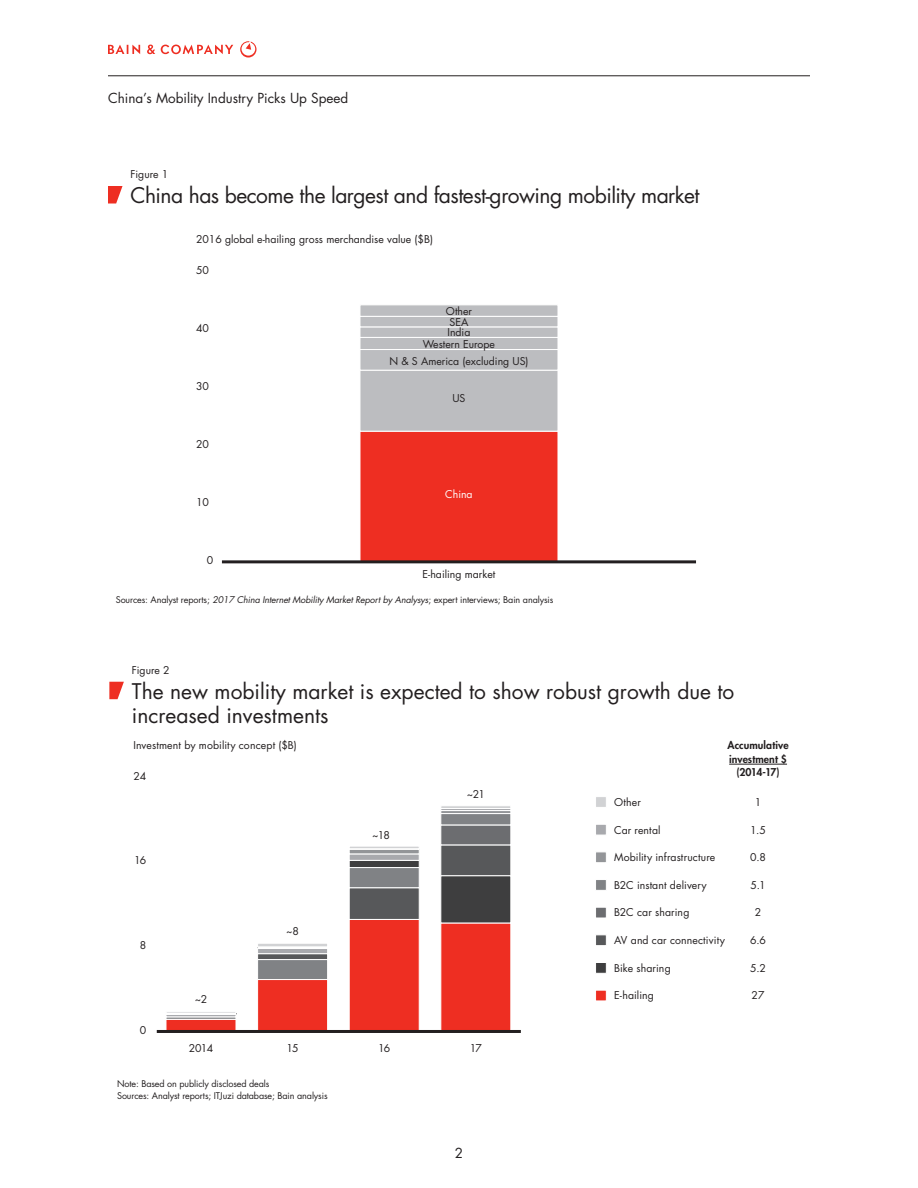
<style>
.page{position:relative;width:918px;height:1188px;background:#fff}
.page>*{position:absolute;margin:0;border:0;box-sizing:border-box;transform-origin:0 0}
.t1{font:21px/24px "Futura";color:#231f20}
.t2{font:21px "Futura";letter-spacing:-.025em;color:#231f20}
.t3{font:13.5px "Futura";color:#231f20}
.t4{font:10.5px/21.9px "Futura";color:#231f20}
.t5{font:800 10.5px/13.5px "Futura";letter-spacing:.01em;color:#231f20;text-align:center}
.t6{font:10.5px "Futura";color:#fff}
.t7{font:9px/12px "Futura";letter-spacing:-.01em;color:#231f20}
.s1{font-style:italic}
</style>
<div class="page">
<svg style="left:108px;top:45px;width:32px;height:9px"></svg>
<svg style="left:147px;top:45px;width:8px;height:9px"></svg>
<svg style="left:161px;top:45px;width:72px;height:9px"></svg>
<svg style="left:240px;top:41px;width:16px;height:17px"></svg>
<hr style="left:108px;top:76px;width:702px;height:1px;background:#231f20">
<div style="left:360px;top:431px;width:198px;height:131px;background:#ee2e22;border:1px solid #fff"></div>
<div style="left:360px;top:370px;width:198px;height:61px;background:#bcbdc0;border:1px solid #fff"></div>
<div style="left:360px;top:305px;width:198px;height:12px;background:#bcbdc0;border:1px solid #fff"></div>
<div style="left:360px;top:327px;width:198px;height:11px;background:#bcbdc0;border:1px solid #fff"></div>
<div style="left:360px;top:316px;width:198px;height:11px;background:#bcbdc0;border:1px solid #fff"></div>
<div style="left:360px;top:349px;width:198px;height:21px;background:#bcbdc0;border:1px solid #fff"></div>
<div style="left:360px;top:337px;width:198px;height:13px;background:#bcbdc0;border:1px solid #fff"></div>
<hr style="left:222px;top:560px;width:474px;height:3px;background:#231f20">
<svg style="left:108px;top:186px;width:15px;height:18px"></svg>
<hr style="left:729px;top:764px;width:58px;height:1px;background:#231f20">
<div style="left:595px;top:935px;width:12px;height:11px;background:#57585a;border:1px solid #fff"></div>
<div style="left:595px;top:852px;width:12px;height:11px;background:#939598;border:1px solid #fff"></div>
<div style="left:595px;top:796px;width:12px;height:12px;background:#d1d2d4;border:1px solid #fff"></div>
<div style="left:595px;top:907px;width:12px;height:11px;background:#6c6d70;border:1px solid #fff"></div>
<div style="left:595px;top:879px;width:12px;height:12px;background:#808285;border:1px solid #fff"></div>
<div style="left:595px;top:824px;width:12px;height:11px;background:#a8a9ad;border:1px solid #fff"></div>
<div style="left:595px;top:990px;width:12px;height:11px;background:#ee2e22;border:1px solid #fff"></div>
<div style="left:166px;top:1017px;width:70px;height:3px;background:#808285;border:1px solid #fff"></div>
<div style="left:166px;top:1014px;width:70px;height:3px;background:#a8a9ad;border:1px solid #fff"></div>
<div style="left:166px;top:1019px;width:70px;height:13px;background:#ee2e22;border:1px solid #fff"></div>
<div style="left:166px;top:1012px;width:70px;height:2px;background:#d1d2d4;border:1px solid #fff"></div>
<hr style="left:166px;top:1013px;width:70px;height:1px;background:#fff">
<svg style="left:257px;top:953px;width:71px;height:7px"></svg>
<div style="left:257px;top:959px;width:71px;height:21px;background:#808285;border:1px solid #fff"></div>
<svg style="left:257px;top:949px;width:71px;height:5px"></svg>
<div style="left:257px;top:979px;width:71px;height:53px;background:#ee2e22;border:1px solid #fff"></div>
<svg style="left:258px;top:944px;width:69px;height:3px"></svg>
<div style="left:349px;top:888px;width:70px;height:32px;background:#57585a"></div>
<div style="left:349px;top:867px;width:70px;height:21px;background:#808285;border:1px solid #fff"></div>
<div style="left:349px;top:854px;width:70px;height:7px;background:#a8a9ad;border:1px solid #fff"></div>
<div style="left:349px;top:919px;width:70px;height:113px;background:#ee2e22;border:1px solid #fff"></div>
<svg style="left:349px;top:850px;width:70px;height:4px"></svg>
<div style="left:349px;top:846px;width:70px;height:3px;background:#d1d2d4;border:1px solid #fff"></div>
<div style="left:349px;top:860px;width:70px;height:8px;background:#3e3e3f;border:1px solid #fff"></div>
<div style="left:441px;top:845px;width:70px;height:31px;background:#57585a;border:1px solid #fff"></div>
<div style="left:441px;top:825px;width:70px;height:20px;background:#6c6d70;border:1px solid #fff"></div>
<div style="left:441px;top:813px;width:70px;height:12px;background:#808285;border:1px solid #fff"></div>
<hr style="left:441px;top:808px;width:70px;height:3px;background:#a8a9ad">
<div style="left:441px;top:923px;width:70px;height:109px;background:#ee2e22"></div>
<svg style="left:441px;top:810px;width:70px;height:4px"></svg>
<div style="left:441px;top:806px;width:70px;height:3px;background:#d1d2d4;border:1px solid #fff"></div>
<div style="left:441px;top:876px;width:70px;height:47px;background:#3e3e3f"></div>
<div style="left:595px;top:962px;width:12px;height:11px;background:#3e3e3f;border:1px solid #fff"></div>
<hr style="left:157px;top:1030px;width:364px;height:3px;background:#231f20">
<svg style="left:109px;top:682px;width:15px;height:17px"></svg>
<p class="t3" style="left:108px;top:89px;width:242px">China’s Mobility Industry Picks Up Speed</p>
<p class="t4" style="left:130px;top:164px;width:39px">Figure 1</p>
<p class="t2" style="left:130px;top:182px;width:571px">China has become the largest and fastest-growing mobility market</p>
<p class="t4" style="left:196px;top:228px;width:239px">2016 global e-hailing gross merchandise value ($B)</p>
<p class="t4" style="left:196px;top:260px;width:14px">50</p>
<p class="t4" style="left:196px;top:317px;width:14px">40</p>
<p class="t4" style="left:196px;top:375px;width:14px">30</p>
<p class="t4" style="left:196px;top:433px;width:14px">20</p>
<p class="t4" style="left:196px;top:491px;width:14px">10</p>
<p class="t4" style="left:207px;top:549px;width:8px">0</p>
<p class="t4" style="left:446px;top:300px;width:28px">Other<br>India</p>
<p class="t4" style="left:450px;top:311px;width:20px">SEA</p>
<p class="t4" style="left:389px;top:350px;width:141px">N &amp; S America (excluding US)</p>
<p class="t4" style="left:423px;top:334px;width:74px">Western Europe</p>
<p class="t4" style="left:452px;top:388px;width:15px">US</p>
<p class="t6" style="left:445px;top:488px;width:29px">China</p>
<p class="t4" style="left:423px;top:563px;width:74px">E-hailing market</p>
<p class="t7" style="left:116px;top:594px;width:439px">Sources: Analyst reports; <span class="s1">2017 China Internet Mobility Market Report by Analysys</span>; expert interviews; Bain analysis</p>
<p class="t4" style="left:132px;top:659px;width:39px">Figure 2</p>
<p class="t1" style="left:132px;top:679px;width:604px">The new mobility market is expected to show robust growth due to increased investments</p>
<p class="t4" style="left:133px;top:734px;width:165px">Investment by mobility concept ($B)</p>
<p class="t4" style="left:133px;top:765px;width:14px">24</p>
<p class="t4" style="left:134px;top:850px;width:14px">16</p>
<p class="t4" style="left:140px;top:934px;width:8px">8</p>
<p class="t4" style="left:140px;top:1019px;width:8px">0</p>
<p class="t4" style="left:195px;top:989px;width:14px">~2</p>
<p class="t4" style="left:189px;top:1037px;width:26px">2014</p>
<p class="t4" style="left:286px;top:920px;width:15px">~8</p>
<p class="t4" style="left:287px;top:1037px;width:14px">15</p>
<p class="t7" style="left:117px;top:1078px;width:212px">Note: Based on publicly disclosed deals<br>Sources: Analyst reports; ITJuzi database; Bain analysis</p>
<p class="t4" style="left:372px;top:824px;width:19px">~18</p>
<p class="t4" style="left:378px;top:1037px;width:14px">16</p>
<p class="t4" style="left:467px;top:784px;width:19px">~21</p>
<p class="t4" style="left:470px;top:1037px;width:14px">17</p>
<p class="t3" style="left:455px;top:1144px;width:10px">2</p>
<p class="t5" style="left:728px;top:738px;width:63px">Accumulative investment $ (2014-17)</p>
<p class="t4" style="left:614px;top:791px;width:28px">Other</p>
<p class="t4" style="left:755px;top:791px;width:8px">1</p>
<p class="t4" style="left:614px;top:819px;width:48px">Car rental</p>
<p class="t4" style="left:750px;top:819px;width:17px">1.5</p>
<p class="t4" style="left:614px;top:846px;width:103px">Mobility infrastructure</p>
<p class="t4" style="left:750px;top:846px;width:17px">0.8</p>
<p class="t4" style="left:614px;top:874px;width:94px">B2C instant delivery</p>
<p class="t4" style="left:751px;top:874px;width:16px">5.1</p>
<p class="t4" style="left:614px;top:902px;width:77px">B2C car sharing</p>
<p class="t4" style="left:755px;top:902px;width:8px">2</p>
<p class="t4" style="left:614px;top:929px;width:112px">AV and car connectivity</p>
<p class="t4" style="left:750px;top:929px;width:17px">6.6</p>
<p class="t4" style="left:614px;top:957px;width:58px">Bike sharing</p>
<p class="t4" style="left:750px;top:957px;width:17px">5.2</p>
<p class="t4" style="left:614px;top:985px;width:41px">E-hailing</p>
<p class="t4" style="left:752px;top:985px;width:14px">27</p>
</div>
